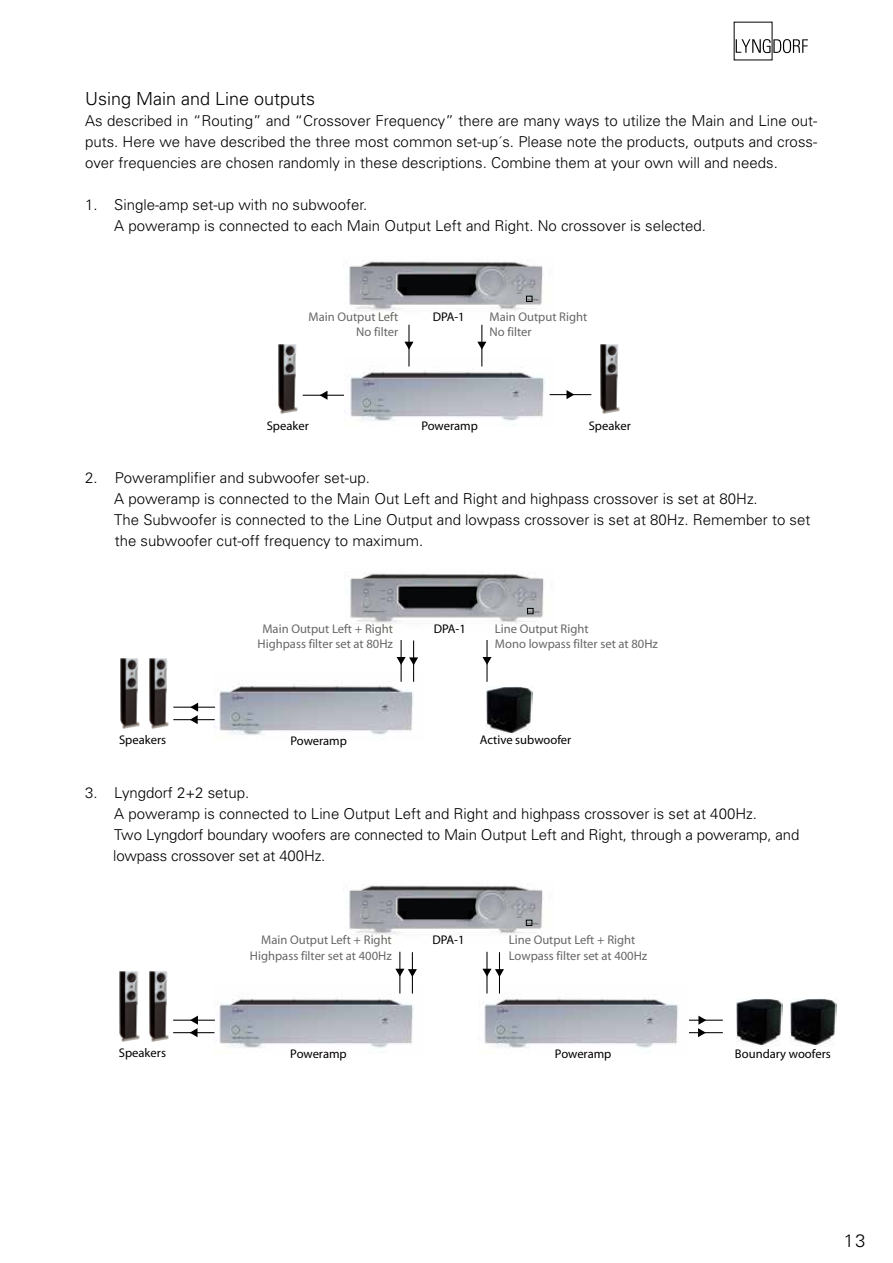
<style>
.page{position:relative;width:893px;height:1263px;background:#fff}
.page>*{position:absolute;margin:0;border:0;box-sizing:border-box;transform-origin:0 0}
.t1{font:300 18px "Univers";color:#000}
.t2{font:300 15px/21px "Univers";color:#000}
.t3{font:12.6px/15.1px "Myriad";color:#676767}
.t4{font:12.6px "Myriad";color:#000}
</style>
<div class="page">
<svg style="left:736px;top:39px;width:72px;height:14px"></svg>
<hr style="left:303px;top:395px;width:41px;height:1px;background:#000">
<svg style="left:320px;top:391px;width:7px;height:9px"></svg>
<img style="left:278px;top:344px;width:20px;height:70px">
<img style="left:350px;top:357px;width:205px;height:64px">
<hr style="left:550px;top:394px;width:41px;height:1px;background:#000">
<svg style="left:566px;top:390px;width:8px;height:9px"></svg>
<img style="left:600px;top:344px;width:20px;height:70px">
<hr style="left:408px;top:325px;width:1px;height:41px;background:#000">
<svg style="left:404px;top:342px;width:9px;height:8px"></svg>
<hr style="left:481px;top:325px;width:1px;height:41px;background:#000">
<svg style="left:477px;top:342px;width:9px;height:8px"></svg>
<img style="left:349px;top:261px;width:194px;height:50px">
<div style="left:400px;top:277px;width:73px;height:10px;background:#070809"></div>
<div style="left:407px;top:284px;width:61px;height:11px;background:#070809"></div>
<svg style="left:527px;top:293px;width:10px;height:3px"></svg>
<svg style="left:526px;top:296px;width:13px;height:6px"></svg>
<img style="left:487px;top:686px;width:46px;height:48px">
<img style="left:214px;top:672px;width:201px;height:63px">
<hr style="left:486px;top:640px;width:2px;height:42px;background:#000">
<svg style="left:482px;top:657px;width:10px;height:8px"></svg>
<img style="left:350px;top:573px;width:194px;height:51px">
<div style="left:401px;top:589px;width:73px;height:10px;background:#070809"></div>
<div style="left:408px;top:596px;width:61px;height:11px;background:#070809"></div>
<svg style="left:528px;top:606px;width:10px;height:2px"></svg>
<svg style="left:527px;top:608px;width:13px;height:6px"></svg>
<img style="left:149px;top:658px;width:20px;height:71px">
<img style="left:120px;top:658px;width:20px;height:71px">
<hr style="left:401px;top:640px;width:1px;height:42px;background:#000">
<hr style="left:413px;top:640px;width:1px;height:42px;background:#000">
<svg style="left:397px;top:657px;width:21px;height:8px"></svg>
<hr style="left:173px;top:707px;width:42px;height:1px;background:#000">
<hr style="left:173px;top:719px;width:42px;height:1px;background:#000">
<svg style="left:190px;top:703px;width:8px;height:21px"></svg>
<img style="left:214px;top:985px;width:200px;height:63px">
<img style="left:149px;top:971px;width:20px;height:71px">
<img style="left:119px;top:971px;width:21px;height:71px">
<hr style="left:173px;top:1020px;width:42px;height:1px;background:#000">
<hr style="left:173px;top:1032px;width:41px;height:1px;background:#000">
<svg style="left:190px;top:1016px;width:8px;height:21px"></svg>
<hr style="left:681px;top:1032px;width:42px;height:1px;background:#000">
<hr style="left:681px;top:1020px;width:42px;height:1px;background:#000">
<svg style="left:698px;top:1016px;width:8px;height:21px"></svg>
<img style="left:484px;top:985px;width:204px;height:63px">
<img style="left:736px;top:998px;width:47px;height:49px">
<img style="left:790px;top:998px;width:46px;height:49px">
<img style="left:349px;top:885px;width:194px;height:50px">
<div style="left:400px;top:901px;width:73px;height:10px;background:#070809"></div>
<div style="left:407px;top:908px;width:61px;height:11px;background:#070809"></div>
<svg style="left:527px;top:917px;width:10px;height:3px"></svg>
<svg style="left:526px;top:920px;width:13px;height:5px"></svg>
<hr style="left:399px;top:952px;width:1px;height:41px;background:#000">
<hr style="left:412px;top:952px;width:1px;height:41px;background:#000">
<svg style="left:395px;top:969px;width:22px;height:8px"></svg>
<hr style="left:486px;top:952px;width:1px;height:41px;background:#000">
<hr style="left:499px;top:952px;width:1px;height:41px;background:#000">
<svg style="left:482px;top:969px;width:22px;height:8px"></svg>
<p class="t1" style="left:85px;top:88px;width:232px">Using Main and Line outputs</p>
<p class="t2" style="left:85px;top:110px;width:734px;text-align:justify">As described in “Routing” and “Crossover Frequency” there are many ways to utilize the Main and Line out&shy;puts. Here we have described the three most common set-up´s. Please note the products, outputs and cross&shy;over frequencies are chosen randomly in these descriptions. Combine them at your own will and needs.</p>
<p class="t2" style="left:114px;top:194px;width:593px;text-indent:-29px">1. Single-amp set-up with no subwoofer.<br>A poweramp is connected to each Main Output Left and Right. No crossover is selected.</p>
<p class="t3" style="left:309px;top:309px;width:91px;text-align:right">Main Output Left<br>No filter</p>
<p class="t3" style="left:490px;top:309px;width:99px">Main Output Right<br>No filter</p>
<p class="t4" style="left:433px;top:310px;width:33px">DPA-1</p>
<p class="t4" style="left:267px;top:419px;width:44px">Speaker</p>
<p class="t4" style="left:421px;top:419px;width:58px">Poweramp</p>
<p class="t4" style="left:589px;top:419px;width:44px">Speaker</p>
<p class="t2" style="left:114px;top:467px;width:698px;text-indent:-29px">2. Poweramplifier and subwoofer set-up.<br>A poweramp is connected to the Main Out Left and Right and highpass crossover is set at 80Hz.<br>The Subwoofer is connected to the Line Output and lowpass crossover is set at 80Hz. Remember to set the subwoofer cut-off frequency to maximum.</p>
<p class="t3" style="left:258px;top:621px;width:137px;text-align:center">Main Output Left + Right<br>Highpass filter set at 80Hz</p>
<p class="t3" style="left:495px;top:621px;width:164px">Line Output Right<br>Mono lowpass filter set at 80Hz</p>
<p class="t4" style="left:434px;top:622px;width:33px">DPA-1</p>
<p class="t4" style="left:119px;top:734px;width:49px">Speakers</p>
<p class="t4" style="left:290px;top:734px;width:58px">Poweramp</p>
<p class="t4" style="left:480px;top:734px;width:93px">Active subwoofer</p>
<p class="t2" style="left:113px;top:782px;width:688px;text-indent:-28px">3. Lyngdorf 2+2 setup.<br>A poweramp is connected to Line Output Left and Right and highpass crossover is set at 400Hz.<br>Two Lyngdorf boundary woofers are connected to Main Output Left and Right, through a poweramp, and lowpass crossover set at 400Hz.</p>
<p class="t3" style="left:250px;top:933px;width:143px;text-align:right">Main Output Left + Right<br>Highpass filter set at 400Hz</p>
<p class="t3" style="left:509px;top:933px;width:140px">Line Output Left + Right<br>Lowpass filter set at 400Hz</p>
<p class="t4" style="left:433px;top:934px;width:33px">DPA-1</p>
<p class="t4" style="left:119px;top:1047px;width:49px">Speakers</p>
<p class="t4" style="left:290px;top:1047px;width:58px">Poweramp</p>
<p class="t4" style="left:555px;top:1047px;width:58px">Poweramp</p>
<p class="t4" style="left:735px;top:1047px;width:97px">Boundary woofers</p>
<p class="t1" style="left:844px;top:1230px;width:23px">13</p>
</div>
